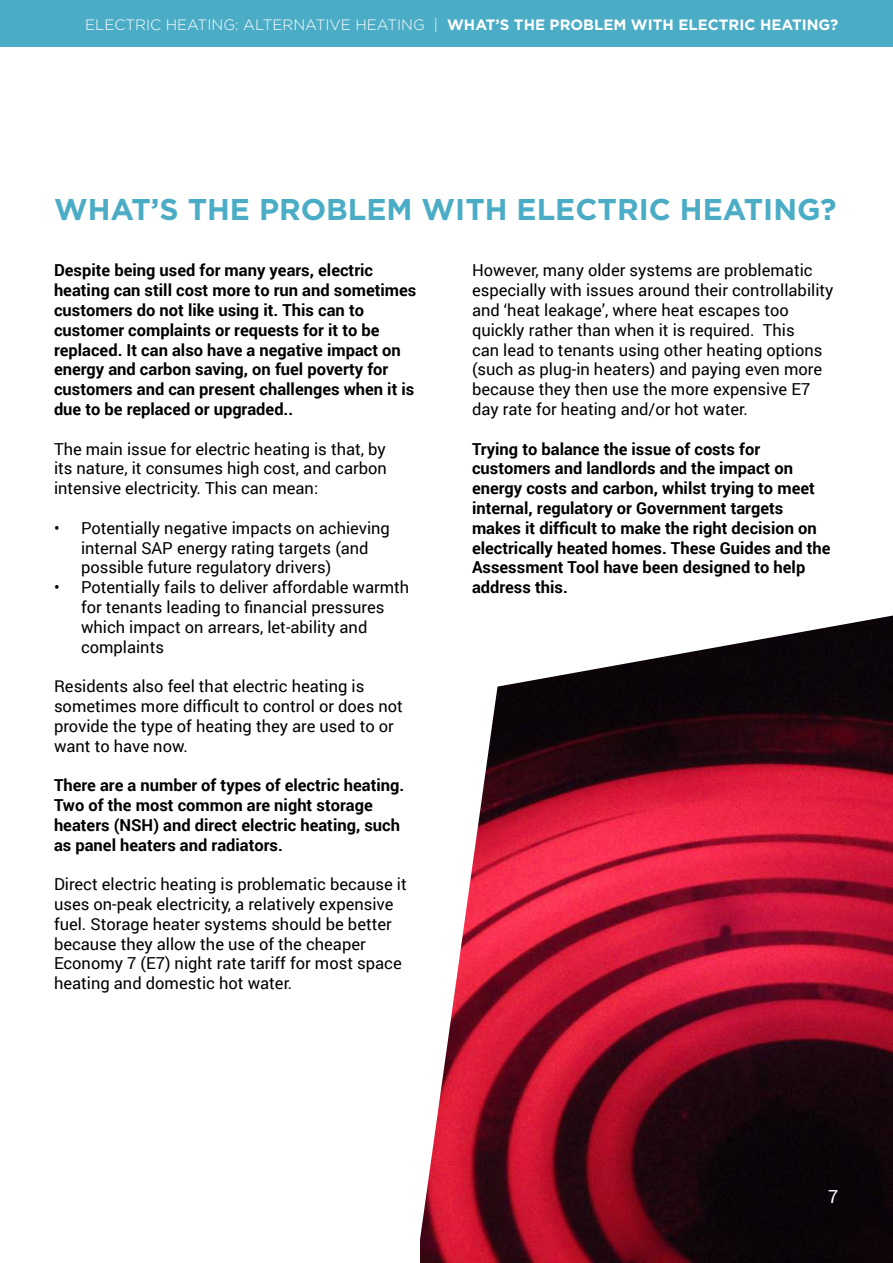
<style>
.page{position:relative;width:893px;height:1263px;background:#fff}
.page>*{position:absolute;margin:0;border:0;box-sizing:border-box;transform-origin:0 0}
.t1{font:700 30px "Gotham";color:#4bacc6}
.t2{font:18px "Roboto";color:#fff}
.t3{font:16.5px/19.8px "Roboto";color:#000}
.t4{font:700 16.5px/19.8px "Roboto";color:#000}
.t5{font:700 15px "Gotham";color:#fff}
.s1{font-weight:300}
</style>
<div class="page">
<svg style="left:420px;top:615px;width:473px;height:648px;background:#893040"></svg>
<div style="left:0;top:0;width:893px;height:47px;background:#4bacc6"></div>
<p class="t5" style="left:85px;top:14px;width:755px"><span class="s1">ELECTRIC HEATING: ALTERNATIVE HEATING |</span> WHAT’S THE PROBLEM WITH ELECTRIC HEATING?</p>
<h1 class="t1" style="left:54px;top:189px;width:784px">WHAT’S THE PROBLEM WITH ELECTRIC HEATING?</h1>
<p class="t4" style="left:54px;top:260px;width:364px">Despite being used for many years, electric heating can still cost more to run and sometimes customers do not like using it. This can to customer complaints or requests for it to be replaced. It can also have a negative impact on energy and carbon saving, on fuel poverty for customers and can present challenges when it is due to be replaced or upgraded..</p>
<p class="t3" style="left:54px;top:438px;width:334px;text-align:justify">The main issue for electric heating is that, by its nature, it consumes high cost, and carbon intensive electricity. This can mean:</p>
<p class="t3" style="left:81px;top:517px;width:310px;text-indent:-27px">• Potentially negative impacts on achieving internal SAP energy rating targets (and possible future regulatory drivers)</p>
<p class="t3" style="left:81px;top:577px;width:330px;text-indent:-27px">• Potentially fails to deliver affordable warmth for tenants leading to financial pressures which impact on arrears, let-ability and complaints</p>
<p class="t3" style="left:54px;top:676px;width:350px">Residents also feel that electric heating is sometimes more difficult to control or does not provide the type of heating they are used to or want to have now.</p>
<p class="t4" style="left:54px;top:775px;width:352px">There are a number of types of electric heating.<br>Two of the most common are night storage heaters (NSH) and direct electric heating, such as panel heaters and radiators.</p>
<p class="t3" style="left:54px;top:874px;width:354px">Direct electric heating is problematic because it uses on-peak electricity, a relatively expensive fuel. Storage heater systems should be better because they allow the use of the cheaper Economy 7 (E7) night rate tariff for most space heating and domestic hot water.</p>
<p class="t3" style="left:472px;top:260px;width:363px">However, many older systems are problematic especially with issues around their controllability and ‘heat leakage’, where heat escapes too quickly rather than when it is required. This<br>can lead to tenants using other heating options (such as plug-in heaters) and paying even more because they then use the more expensive E7 day rate for heating and/or hot water.</p>
<p class="t4" style="left:472px;top:438px;width:360px">Trying to balance the issue of costs for customers and landlords and the impact on energy costs and carbon, whilst trying to meet internal, regulatory or Government targets makes it difficult to make the right decision on electrically heated homes. These Guides and the Assessment Tool have been designed to help address this.</p>
<p class="t2" style="left:828px;top:1184px;width:12px">7</p>
</div>
